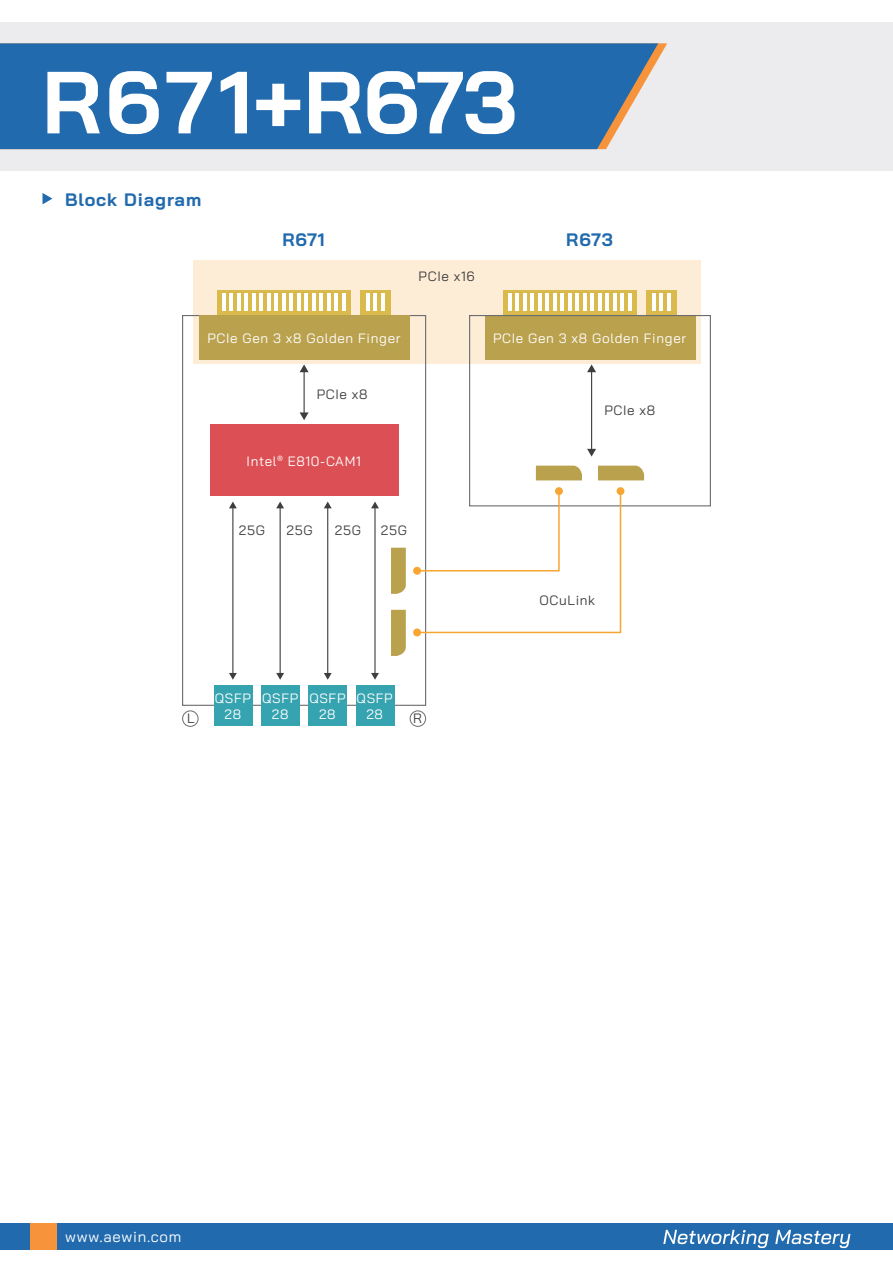
<style>
.page{position:relative;width:893px;height:1263px;background:#fff}
.page>*{position:absolute;margin:0;border:0;box-sizing:border-box;transform-origin:0 0}
.t1{font:700 87.9px "Bai Jamjuree";letter-spacing:.02em;color:#fff}
.t2{font:700 18px "Bai Jamjuree";letter-spacing:.05em;color:#216aae}
.t3{font:15px "Bai Jamjuree";letter-spacing:.05em;color:#fff}
.t4{font:13.5px/16.2px "Bai Jamjuree";letter-spacing:.05em;color:#fff;text-align:center}
.t5{font:13.5px "Bai Jamjuree";letter-spacing:.05em;color:#3e3e3f}
</style>
<div class="page">
<div style="left:193px;top:261px;width:507px;height:103px;background:#fdedd6"></div>
<svg style="left:217px;top:290px;width:133px;height:26px;fill:#dab94d"></svg>
<svg style="left:360px;top:290px;width:30px;height:26px"></svg>
<div style="left:199px;top:316px;width:210px;height:44px;background:#baa14d"></div>
<div style="left:210px;top:424px;width:188px;height:72px;background:#dc4f54"></div>
<hr style="left:304px;top:371px;width:1px;height:43px;background:#3e3e3f">
<svg style="left:300px;top:364px;width:9px;height:8px"></svg>
<svg style="left:300px;top:412px;width:9px;height:8px"></svg>
<div style="left:214px;top:685px;width:39px;height:40px;background:#36a3b0"></div>
<div style="left:261px;top:685px;width:39px;height:40px;background:#36a3b0"></div>
<div style="left:308px;top:685px;width:39px;height:40px;background:#36a3b0"></div>
<div style="left:356px;top:685px;width:38px;height:40px;background:#36a3b0"></div>
<hr style="left:327px;top:507px;width:1px;height:167px;background:#3e3e3f">
<svg style="left:324px;top:502px;width:8px;height:6px"></svg>
<svg style="left:324px;top:673px;width:8px;height:7px"></svg>
<hr style="left:374px;top:507px;width:2px;height:167px;background:#3e3e3f">
<svg style="left:371px;top:502px;width:8px;height:6px"></svg>
<svg style="left:371px;top:673px;width:8px;height:7px"></svg>
<hr style="left:280px;top:507px;width:1px;height:167px;background:#3e3e3f">
<svg style="left:276px;top:502px;width:8px;height:6px"></svg>
<svg style="left:276px;top:673px;width:8px;height:7px"></svg>
<hr style="left:232px;top:507px;width:1px;height:167px;background:#3e3e3f">
<svg style="left:229px;top:502px;width:8px;height:6px"></svg>
<svg style="left:229px;top:673px;width:8px;height:7px"></svg>
<hr style="left:222px;top:293px;width:3px;height:17px;background:#fff">
<hr style="left:230px;top:293px;width:3px;height:17px;background:#fff">
<hr style="left:237px;top:293px;width:3px;height:17px;background:#fff">
<hr style="left:245px;top:293px;width:3px;height:17px;background:#fff">
<hr style="left:252px;top:293px;width:3px;height:17px;background:#fff">
<hr style="left:260px;top:293px;width:3px;height:17px;background:#fff">
<hr style="left:267px;top:293px;width:3px;height:17px;background:#fff">
<hr style="left:275px;top:293px;width:3px;height:17px;background:#fff">
<hr style="left:282px;top:293px;width:3px;height:17px;background:#fff">
<hr style="left:290px;top:293px;width:3px;height:17px;background:#fff">
<hr style="left:297px;top:293px;width:3px;height:17px;background:#fff">
<hr style="left:305px;top:293px;width:3px;height:17px;background:#fff">
<hr style="left:312px;top:293px;width:3px;height:17px;background:#fff">
<hr style="left:320px;top:293px;width:3px;height:17px;background:#fff">
<hr style="left:327px;top:293px;width:3px;height:17px;background:#fff">
<hr style="left:335px;top:293px;width:3px;height:17px;background:#fff">
<hr style="left:342px;top:293px;width:3px;height:17px;background:#fff">
<hr style="left:366px;top:293px;width:3px;height:17px;background:#fff">
<hr style="left:374px;top:293px;width:3px;height:17px;background:#fff">
<hr style="left:381px;top:293px;width:3px;height:17px;background:#fff">
<svg style="left:391px;top:548px;width:15px;height:46px"></svg>
<svg style="left:391px;top:610px;width:15px;height:46px"></svg>
<div style="left:410px;top:710px;width:16px;height:17px;border:1px solid #6c6d70;border-radius:50%"></div>
<div style="left:182px;top:710px;width:16px;height:17px;border:1px solid #6c6d70;border-radius:50%"></div>
<div style="left:0;top:22px;width:893px;height:149px;background:#ececee"></div>
<div style="left:0;top:1223px;width:893px;height:26px;background:#216aae"></div>
<div style="left:0;top:43px;width:658px;height:106px;background:#216aae"></div>
<svg style="left:663px;top:1230px;width:106px;height:18px"></svg>
<svg style="left:775px;top:1230px;width:75px;height:18px"></svg>
<div style="left:30px;top:1223px;width:26px;height:26px;background:#f7943b"></div>
<svg style="left:43px;top:193px;width:9px;height:11px"></svg>
<svg style="left:503px;top:290px;width:133px;height:25px;fill:#dab94d"></svg>
<div style="left:646px;top:290px;width:30px;height:28px;background:#dab94d"></div>
<div style="left:485px;top:316px;width:210px;height:44px;background:#baa14d"></div>
<hr style="left:508px;top:293px;width:3px;height:17px;background:#fff">
<hr style="left:515px;top:293px;width:3px;height:17px;background:#fff">
<hr style="left:523px;top:293px;width:3px;height:17px;background:#fff">
<hr style="left:530px;top:293px;width:3px;height:17px;background:#fff">
<hr style="left:538px;top:293px;width:3px;height:17px;background:#fff">
<hr style="left:545px;top:293px;width:3px;height:17px;background:#fff">
<hr style="left:553px;top:293px;width:3px;height:17px;background:#fff">
<hr style="left:560px;top:293px;width:3px;height:17px;background:#fff">
<hr style="left:568px;top:293px;width:3px;height:17px;background:#fff">
<hr style="left:575px;top:293px;width:3px;height:17px;background:#fff">
<hr style="left:583px;top:293px;width:3px;height:17px;background:#fff">
<hr style="left:590px;top:293px;width:3px;height:17px;background:#fff">
<hr style="left:598px;top:293px;width:3px;height:17px;background:#fff">
<hr style="left:605px;top:293px;width:3px;height:17px;background:#fff">
<hr style="left:613px;top:293px;width:3px;height:17px;background:#fff">
<hr style="left:620px;top:293px;width:3px;height:17px;background:#fff">
<hr style="left:628px;top:293px;width:3px;height:17px;background:#fff">
<hr style="left:652px;top:293px;width:3px;height:17px;background:#fff">
<hr style="left:659px;top:293px;width:3px;height:17px;background:#fff">
<hr style="left:667px;top:293px;width:3px;height:17px;background:#fff">
<div style="left:469px;top:315px;width:242px;height:191px;border:1px solid #6c6d70"></div>
<svg style="left:536px;top:466px;width:46px;height:14px"></svg>
<svg style="left:598px;top:466px;width:46px;height:14px"></svg>
<hr style="left:591px;top:371px;width:1px;height:79px;background:#3e3e3f">
<svg style="left:587px;top:364px;width:9px;height:8px"></svg>
<svg style="left:587px;top:449px;width:9px;height:8px"></svg>
<svg style="left:415px;top:489px;width:207px;height:145px"></svg>
<div style="left:413px;top:628px;width:8px;height:8px;background:#f8a531;border-radius:50%"></div>
<div style="left:617px;top:487px;width:7px;height:8px;background:#f8a531;border-radius:50%"></div>
<h1 class="t1" style="left:42px;top:52px;width:477px">R671+R673</h1>
<h2 class="t2" style="left:65px;top:189px;width:138px">Block Diagram</h2>
<h2 class="t2" style="left:283px;top:229px;width:44px">R671</h2>
<h2 class="t2" style="left:566px;top:229px;width:48px">R673</h2>
<p class="t5" style="left:419px;top:264px;width:58px">PCIe x16</p>
<p class="t4" style="left:207px;top:330px;width:195px">PCIe Gen 3 x8 Golden Finger</p>
<p class="t5" style="left:317px;top:382px;width:52px">PCIe x8</p>
<p class="t4" style="left:247px;top:453px;width:116px">Intel<sup>®</sup> E810-CAM1</p>
<p class="t4" style="left:493px;top:330px;width:195px">PCIe Gen 3 x8 Golden Finger</p>
<p class="t5" style="left:604px;top:399px;width:52px">PCIe x8</p>
<p class="t5" style="left:239px;top:518px;width:28px">25G</p>
<p class="t5" style="left:287px;top:518px;width:28px">25G</p>
<p class="t5" style="left:335px;top:518px;width:28px">25G</p>
<p class="t5" style="left:381px;top:518px;width:28px">25G</p>
<p class="t5" style="left:539px;top:588px;width:57px">OCuLink</p>
<p class="t4" style="left:215px;top:690px;width:38px">QSFP<br>28</p>
<p class="t4" style="left:262px;top:690px;width:38px">QSFP<br>28</p>
<p class="t4" style="left:309px;top:690px;width:38px">QSFP<br>28</p>
<p class="t4" style="left:357px;top:690px;width:38px">QSFP<br>28</p>
<p class="t5" style="left:187px;top:707px;width:9px">L</p>
<p class="t5" style="left:413px;top:707px;width:10px">R</p>
<p class="t3" style="left:65px;top:1224px;width:118px">www.aewin.com</p>
</div>
